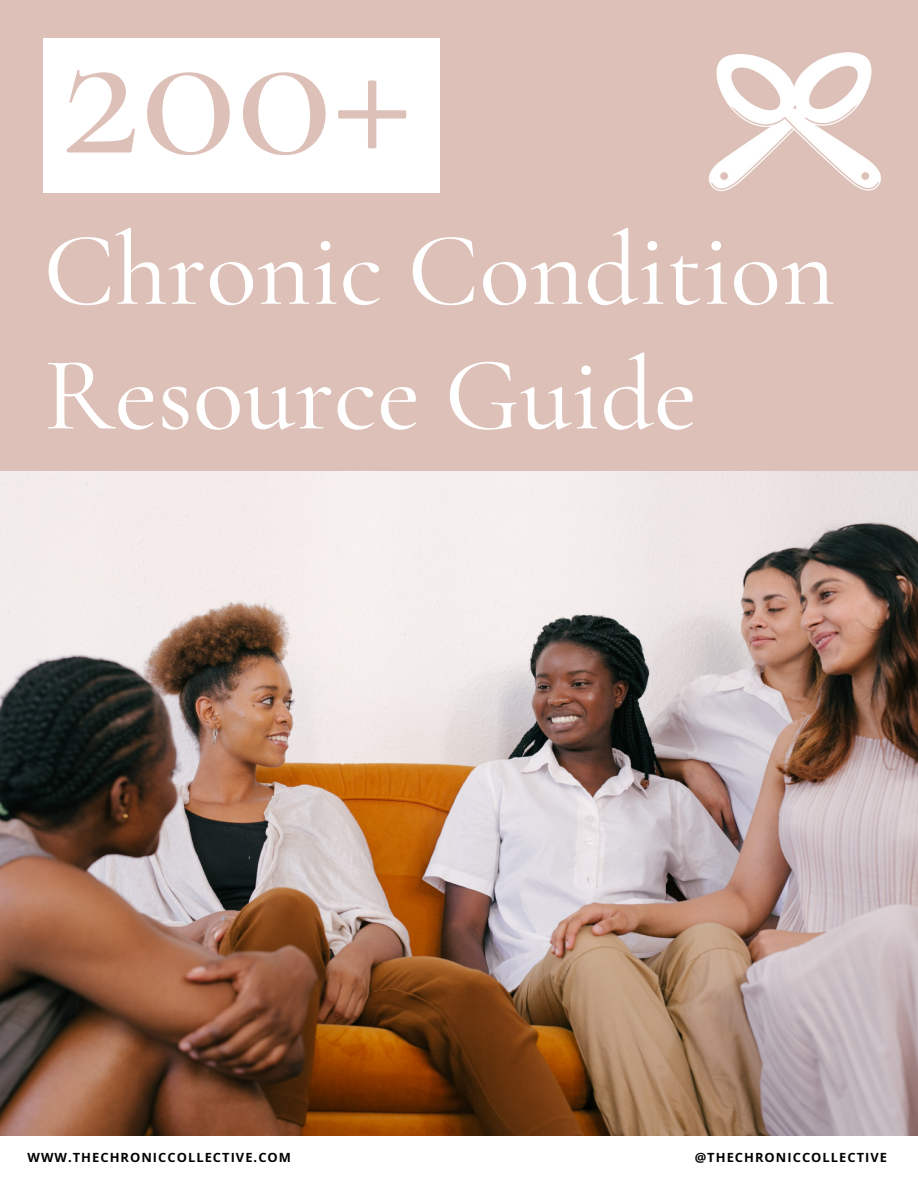
<style>
.page{position:relative;width:918px;height:1188px;background:#fff}
.page>*{position:absolute;margin:0;border:0;box-sizing:border-box;transform-origin:0 0}
.t1{font:500 201px "Cormorant Garamond";color:#ddc0b7}
.t2{font:500 105px/124.6px "Cormorant Garamond";color:#fff}
.t3{font:700 13.8px "Khula";letter-spacing:.075em;color:#000}
</style>
<div class="page">
<div style="left:0;top:0;width:918px;height:472px;background:#ddc0b7"></div>
<img style="left:0;top:472px;width:918px;height:664px">
<img style="left:708px;top:52px;width:173px;height:139px">
<div style="left:44px;top:38px;width:396px;height:155px;background:#fff"></div>
<p class="t1" style="left:60px;top:-33px;width:354px">200+</p>
<p class="t2" style="left:43px;top:208px;width:793px">Chronic Condition<br>Resource Guide</p>
<p class="t3" style="left:28px;top:1149px;width:265px">WWW.THECHRONICCOLLECTIVE.COM</p>
<p class="t3" style="left:695px;top:1149px;width:194px">@THECHRONICCOLLECTIVE</p>
</div>
